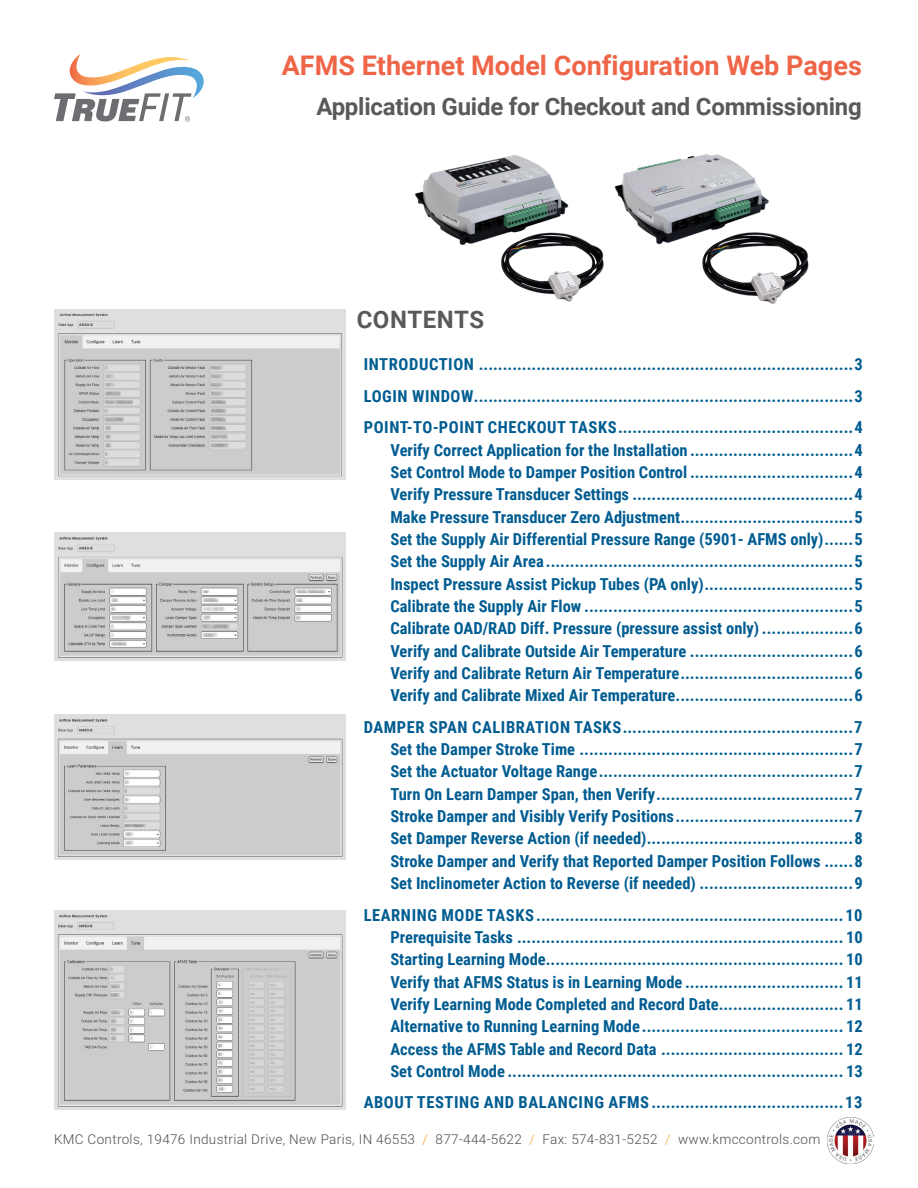
<style>
.page{position:relative;width:918px;height:1188px;background:#fff}
.page>*{position:absolute;margin:0;border:0;box-sizing:border-box;transform-origin:0 0}
.t1{font:700 27px "Roboto";color:#ef6548}
.t2{font:700 24px "Roboto";letter-spacing:-.01em;color:#58595b}
.t3{font:700 24px "Roboto";letter-spacing:.025em;color:#58595b}
.t4{font:700 16.5px/22.4px "Roboto Condensed";color:#005c91;text-align:justify}
.t5{font:700 16.5px "Roboto Condensed";letter-spacing:.035em;color:#005c91}
.t6{font:300 13.5px "Roboto";letter-spacing:.025em;color:#4d4d4f}
.s1{color:#f8971d}
.s2{color:#faa53f}
</style>
<div class="page">
<img style="left:828px;top:1118px;width:45px;height:46px">
<img style="left:415px;top:154px;width:394px;height:150px">
<img style="left:54px;top:309px;width:292px;height:170px">
<img style="left:54px;top:533px;width:292px;height:128px">
<img style="left:54px;top:715px;width:292px;height:145px">
<img style="left:54px;top:911px;width:292px;height:199px">
<svg style="left:54px;top:54px;width:150px;height:68px"></svg>
<h1 class="t1" style="left:282px;top:46px;width:582px">AFMS Ethernet Model Configuration Web Pages</h1>
<h2 class="t2" style="left:316px;top:90px;width:547px">Application Guide for Checkout and Commissioning</h2>
<h2 class="t3" style="left:357px;top:302px;width:129px">CONTENTS</h2>
<p class="t4" style="left:364px;top:348px;width:500px;line-height:31.5px">INTRODUCTION ..............................................................................3<br>LOGIN WINDOW...............................................................................3<br>POINT-TO-POINT CHECKOUT TASKS.................................................4</p>
<p class="t4" style="left:390px;top:438px;width:474px">Verify Correct Application for the Installation ..................................4<br>Set Control Mode to Damper Position Control ..................................4<br>Verify Pressure Transducer Settings ..............................................4<br>Make Pressure Transducer Zero Adjustment....................................5<br>Set the Supply Air Differential Pressure Range (5901- AFMS only)......5<br>Set the Supply Air Area ................................................................5<br>Inspect Pressure Assist Pickup Tubes (PA only)...............................5<br>Calibrate the Supply Air Flow ........................................................5<br>Calibrate OAD/RAD Diff. Pressure (pressure assist only) ...................6<br>Verify and Calibrate Outside Air Temperature ..................................6<br>Verify and Calibrate Return Air Temperature....................................6<br>Verify and Calibrate Mixed Air Temperature.....................................6</p>
<p class="t4" style="left:390px;top:715px;width:474px;text-indent:-27px">DAMPER SPAN CALIBRATION TASKS................................................7<br>Set the Damper Stroke Time .........................................................7<br>Set the Actuator Voltage Range.....................................................7<br>Turn On Learn Damper Span, then Verify.........................................7<br>Stroke Damper and Visibly Verify Positions.....................................7<br>Set Damper Reverse Action (if needed)...........................................8<br>Stroke Damper and Verify that Reported Damper Position Follows ......8<br>Set Inclinometer Action to Reverse (if needed) ................................9</p>
<p class="t4" style="left:390px;top:903px;width:474px;text-indent:-27px">LEARNING MODE TASKS................................................................10<br>Prerequisite Tasks .................................................................... 10<br>Starting Learning Mode.............................................................. 10<br>Verify that AFMS Status is in Learning Mode ................................. 11<br>Verify Learning Mode Completed and Record Date.......................... 11<br>Alternative to Running Learning Mode.......................................... 12<br>Access the AFMS Table and Record Data ...................................... 12<br>Set Control Mode ...................................................................... 13</p>
<p class="t5" style="left:364px;top:1091px;width:500px">ABOUT TESTING AND BALANCING AFMS ........................................13</p>
<p class="t6" style="left:54px;top:1130px;width:768px">KMC Controls, 19476 Industrial Drive, New Paris, IN 46553 <span class="s1">/</span> 877-444-5622 <span class="s2">/</span> Fax: 574-831-5252 <span class="s2">/</span> www.kmccontrols.com</p>
</div>
